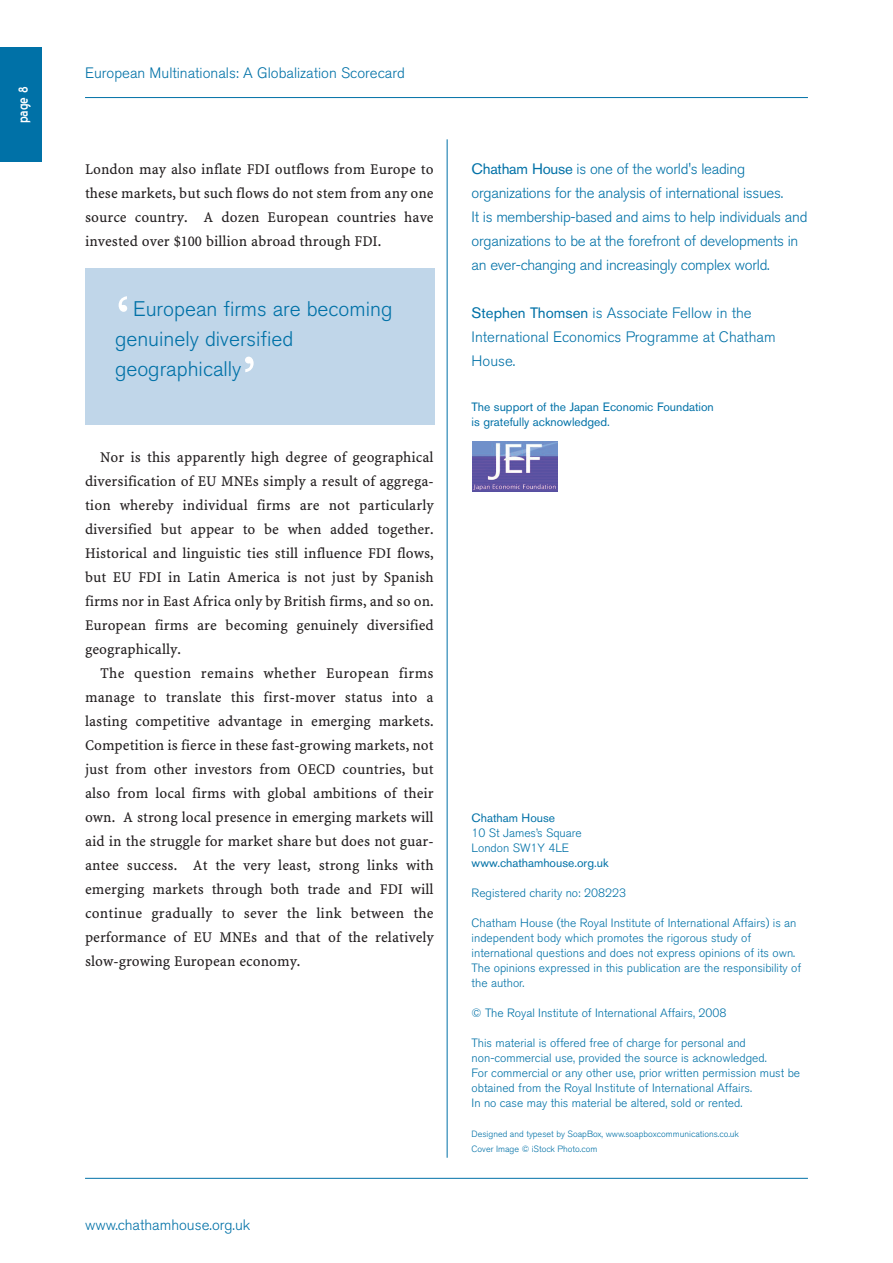
<style>
.page{position:relative;width:893px;height:1263px;background:#fff}
.page>*{position:absolute;margin:0;border:0;box-sizing:border-box;transform-origin:0 0}
.t1{font:54px "Baskerville";color:#fff}
.t2{font:300 21px/30px "Akzidenz Grotesk BE";color:#0071a7}
.t3{font:16.5px "Blue Highway";color:#fff}
.t4{font:15px/24px "Minion Web Pro";color:#231f20;text-align:justify}
.t5{font:300 15px/24px "Akzidenz Grotesk BE";letter-spacing:-.015em;color:#0071a7}
.t6{font:300 12px/15px "Akzidenz Grotesk BE";color:#0071a7}
.t7{font:12px/15px "Akzidenz Grotesk BE";color:#0071a7}
.t8{font:300 9px/15px "Akzidenz Grotesk BE";color:#0071a7}
.s1{font-weight:400}
</style>
<div class="page">
<hr style="left:85px;top:1178px;width:723px;height:1px;background:#0071a7">
<hr style="left:85px;top:97px;width:723px;height:1px;background:#0071a7">
<div style="left:0;top:47px;width:42px;height:115px;background:#0071a7"></div>
<hr style="left:447px;top:139px;width:1px;height:1019px;background:#0071a7">
<div style="left:85px;top:268px;width:349px;height:157px;background:#c0d6e9"></div>
<img style="left:472px;top:441px;width:85px;height:51px">
<p class="t3" style="left:16px;top:123px;width:39px;rotate:-90deg">page 8</p>
<p class="t5" style="left:85px;top:62px;width:321px">European Multinationals: A Globalization Scorecard</p>
<p class="t4" style="left:85px;top:157px;width:350px">London may also inflate FDI outflows from Europe to these markets, but such flows do not stem from any one source country. A dozen European countries have invested over $100 billion abroad through FDI.</p>
<h1 class="t1" style="left:116px;top:283px;width:15px">‘</h1>
<h2 class="t2" style="left:115px;top:296px;width:279px;text-indent:18px">European firms are becoming genuinely diversified geographically</h2>
<h1 class="t1" style="left:242px;top:343px;width:15px">’</h1>
<p class="t4" style="left:85px;top:445px;width:350px;text-indent:15px">Nor is this apparently high degree of geographical diversification of EU MNEs simply a result of aggrega&shy;tion whereby individual firms are not particularly diversified but appear to be when added together.<br>Historical and linguistic ties still influence FDI flows, but EU FDI in Latin America is not just by Spanish firms nor in East Africa only by British firms, and so on.<br>European firms are becoming genuinely diversified geographically.</p>
<p class="t4" style="left:85px;top:661px;width:350px;text-indent:15px">The question remains whether European firms manage to translate this first-mover status into a lasting competitive advantage in emerging markets.<br>Competition is fierce in these fast-growing markets, not just from other investors from OECD countries, but also from local firms with global ambitions of their own. A strong local presence in emerging markets will aid in the struggle for market share but does not guar&shy;antee success. At the very least, strong links with emerging markets through both trade and FDI will continue gradually to sever the link between the performance of EU MNEs and that of the relatively slow-growing European economy.</p>
<p class="t5" style="left:85px;top:1214px;width:167px">www.chathamhouse.org.uk</p>
<p class="t5" style="left:472px;top:158px;width:337px"><span class="s1">Chatham House</span> is one of the world's leading organizations for the analysis of international issues.<br>It is membership-based and aims to help individuals and organizations to be at the forefront of developments in an ever-changing and increasingly complex world.</p>
<p class="t5" style="left:472px;top:302px;width:305px"><span class="s1">Stephen Thomsen</span> is Associate Fellow in the<br>International Economics Programme at Chatham<br>House.</p>
<p class="t7" style="left:472px;top:401px;width:244px">The support of the Japan Economic Foundation is gratefully acknowledged.</p>
<p class="t7" style="left:472px;top:812px;width:85px">Chatham House</p>
<p class="t6" style="left:472px;top:826px;width:112px">10 St James’s Square<br>London SW1Y 4LE</p>
<p class="t7" style="left:472px;top:857px;width:139px">www.chathamhouse.org.uk</p>
<p class="t6" style="left:472px;top:886px;width:156px">Registered charity no: 208223</p>
<p class="t6" style="left:472px;top:916px;width:331px">Chatham House (the Royal Institute of International Affairs) is an independent body which promotes the rigorous study of international questions and does not express opinions of its own.<br>The opinions expressed in this publication are the responsibility of the author.</p>
<p class="t6" style="left:472px;top:1006px;width:256px">© The Royal Institute of International Affairs, 2008</p>
<p class="t6" style="left:472px;top:1036px;width:330px">This material is offered free of charge for personal and non-commercial use, provided the source is acknowledged.<br>For commercial or any other use, prior written permission must be obtained from the Royal Institute of International Affairs.<br>In no case may this material be altered, sold or rented.</p>
<p class="t8" style="left:472px;top:1127px;width:269px">Designed and typeset by SoapBox, www.soapboxcommunications.co.uk<br>Cover Image © iStock Photo.com</p>
</div>
